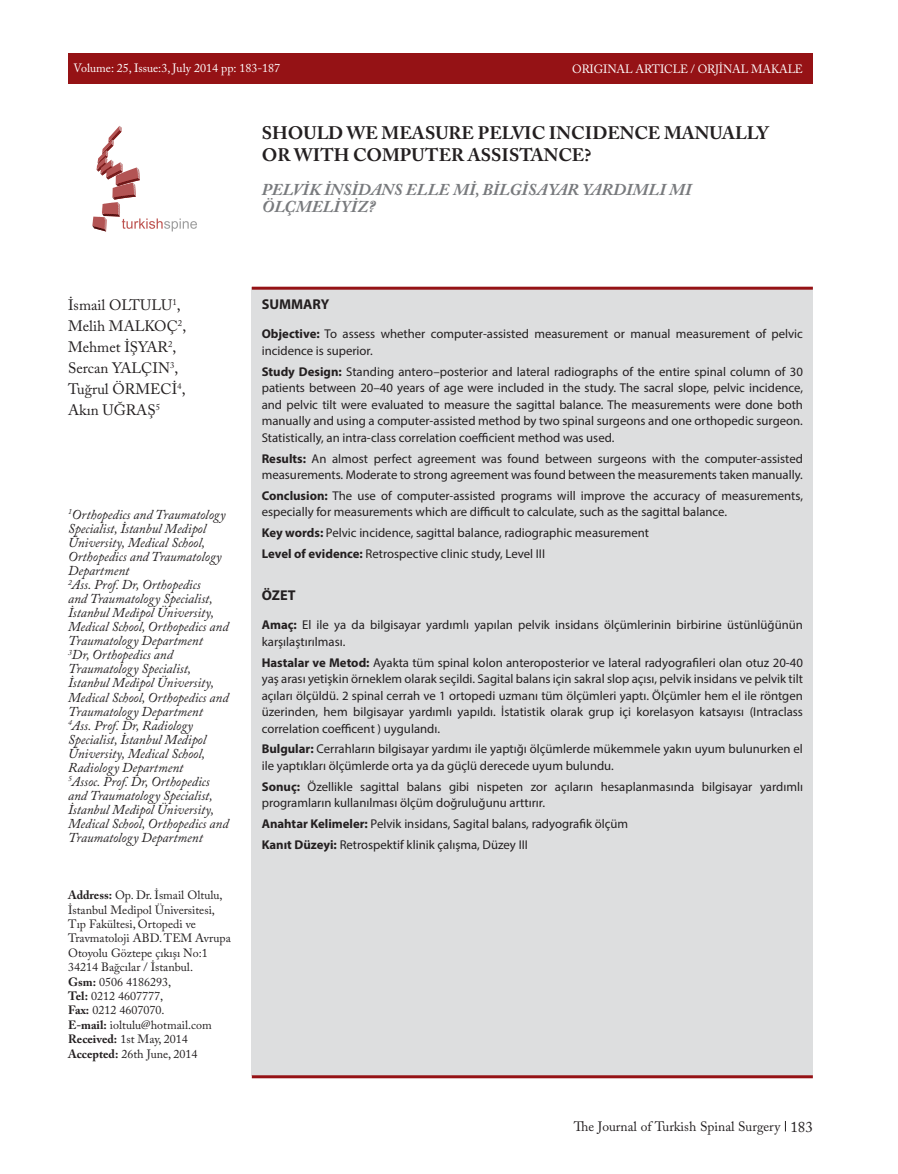
<style>
.page{position:relative;width:898px;height:1174px;background:#fff}
.page>*{position:absolute;margin:0;border:0;box-sizing:border-box;transform-origin:0 0}
.İNG_başlık{font:700 18px/21.6px "Adobe Caslon Pro";color:#231f20}
.TR_başlık{font:italic 700 16.5px/17.2px "Adobe Caslon Pro";color:#787a7d}
.yazarlar{font:15px "Adobe Caslon Pro";color:#231f20}
.özet_başlık_başlık{font:700 14.25px "Myriad Pro";color:#231f20}
.kurum{font:italic 13.5px/14.1px "Adobe Caslon Pro";color:#231f20}
.METİN{font:13.5px "Adobe Caslon Pro";color:#231f20}
.Özet_metin{font:12.75px/16.5px "Myriad Pro";color:#231f20}
.Adres{font:12px/14.4px "Adobe Caslon Pro";color:#231f20}
.t1{font:12px "Adobe Caslon Pro";color:#fff}
.s1{font-weight:700}
.s2{font-size:15px}
</style>
<div class="page">
<div style="left:252px;top:287px;width:560px;height:788px;background:#dddedf"></div>
<div style="left:68px;top:54px;width:744px;height:30px;background:#951215"></div>
<hr style="left:252px;top:287px;width:560px;height:3px;background:#951215">
<hr style="left:252px;top:1075px;width:560px;height:3px;background:#951215">
<svg style="left:92px;top:126px;width:105px;height:105px"></svg>
<p class="t1" style="left:74px;top:61px;width:208px">Volume: 25, Issue:3, July 2014 pp: 183-187</p>
<p class="t1" style="left:572px;top:62px;width:232px">ORIGINAL ARTICLE / ORJİNAL MAKALE</p>
<p class="İNG_başlık" style="left:261px;top:122px;width:508px">SHOULD WE MEASURE PELVIC INCIDENCE MANUALLY<br>OR WITH COMPUTER ASSISTANCE?</p>
<p class="TR_başlık" style="left:261px;top:181px;width:431px">PELVİK İNSİDANS ELLE Mİ, BİLGİSAYAR YARDIMLI MI<br>ÖLÇMELİYİZ?</p>
<p class="yazarlar" style="left:68px;top:295px;width:114px">İsmail OLTULU<sup>1</sup>,</p>
<p class="yazarlar" style="left:68px;top:316px;width:119px">Melih MALKOÇ<sup>2</sup>,</p>
<p class="yazarlar" style="left:68px;top:337px;width:110px">Mehmet İŞYAR<sup>2</sup>,</p>
<p class="yazarlar" style="left:68px;top:358px;width:112px">Sercan YALÇIN<sup>3</sup>,</p>
<p class="yazarlar" style="left:68px;top:379px;width:119px">Tuğrul ÖRMECİ<sup>4</sup>,</p>
<p class="yazarlar" style="left:68px;top:400px;width:93px">Akın UĞRAŞ<sup>5</sup></p>
<p class="kurum" style="left:68px;top:507px;width:159px"><sup>1</sup>Orthopedics and Traumatology<br>Specialist, İstanbul Medipol<br>Üniversity, Medical School,<br>Orthopedics and Traumatology<br>Department</p>
<p class="kurum" style="left:68px;top:577px;width:162px"><sup>2</sup>Ass. Prof. Dr, Orthopedics<br>and Traumatology Specialist,<br>İstanbul Medipol Üniversity,<br>Medical School, Orthopedics and<br>Traumatology Department</p>
<p class="kurum" style="left:68px;top:647px;width:162px"><sup>3</sup>Dr, Orthopedics and<br>Traumatology Specialist,<br>İstanbul Medipol Üniversity,<br>Medical School, Orthopedics and<br>Traumatology Department</p>
<p class="kurum" style="left:68px;top:718px;width:139px"><sup>4</sup>Ass. Prof. Dr, Radiology<br>Specialist, İstanbul Medipol<br>Üniversity, Medical School,<br>Radiology Department</p>
<p class="kurum" style="left:68px;top:774px;width:162px"><sup>5</sup>Assoc. Prof. Dr, Orthopedics and Traumatology Specialist,<br>İstanbul Medipol Üniversity,<br>Medical School, Orthopedics and<br>Traumatology Department</p>
<p class="Adres" style="left:68px;top:887px;width:164px"><span class="s1">Address:</span> Op. Dr. İsmail Oltulu,<br>İstanbul Medipol Üniversitesi,<br>Tıp Fakültesi, Ortopedi ve<br>Travmatoloji ABD. TEM Avrupa<br>Otoyolu Göztepe çıkışı No:1<br>34214 Bağcılar / İstanbul.</p>
<p class="Adres" style="left:68px;top:974px;width:105px"><span class="s1">Gsm:</span> 0506 4186293,</p>
<p class="Adres" style="left:68px;top:988px;width:97px"><span class="s1">Tel:</span> 0212 4607777,</p>
<p class="Adres" style="left:68px;top:1003px;width:98px"><span class="s1">Fax:</span> 0212 4607070.</p>
<p class="Adres" style="left:68px;top:1017px;width:145px"><span class="s1">E-mail:</span> ioltulu@hotmail.com</p>
<p class="Adres" style="left:68px;top:1031px;width:121px"><span class="s1">Received:</span> 1st May, 2014</p>
<p class="Adres" style="left:68px;top:1046px;width:131px"><span class="s1">Accepted:</span> 26th June, 2014</p>
<p class="özet_başlık_başlık" style="left:261px;top:295px;width:69px">SUMMARY</p>
<p class="Özet_metin" style="left:261px;top:326px;width:542px"><span class="s1">Objective:</span> To assess whether computer-assisted measurement or manual measurement of pelvic incidence is superior.</p>
<p class="Özet_metin" style="left:261px;top:363px;width:542px;text-align:justify"><span class="s1">Study Design:</span> Standing antero–posterior and lateral radiographs of the entire spinal column of 30 patients between 20–40 years of age were included in the study. The sacral slope, pelvic incidence, and pelvic tilt were evaluated to measure the sagittal balance. The measurements were done both manually and using a computer-assisted method by two spinal surgeons and one orthopedic surgeon.<br>Statistically, an intra-class correlation coefficient method was used.</p>
<p class="Özet_metin" style="left:261px;top:450px;width:542px"><span class="s1">Results:</span> An almost perfect agreement was found between surgeons with the computer-assisted measurements. Moderate to strong agreement was found between the measurements taken manually.</p>
<p class="Özet_metin" style="left:261px;top:487px;width:542px"><span class="s1">Conclusion:</span> The use of computer-assisted programs will improve the accuracy of measurements, especially for measurements which are difficult to calculate, such as the sagittal balance.</p>
<p class="Özet_metin" style="left:261px;top:524px;width:388px"><span class="s1">Key words:</span> Pelvic incidence, sagittal balance, radiographic measurement</p>
<p class="Özet_metin" style="left:261px;top:545px;width:285px"><span class="s1">Level of evidence:</span> Retrospective clinic study, Level III</p>
<p class="özet_başlık_başlık" style="left:261px;top:586px;width:35px">ÖZET</p>
<p class="Özet_metin" style="left:261px;top:616px;width:542px"><span class="s1">Amaç:</span> El ile ya da bilgisayar yardımlı yapılan pelvik insidans ölçümlerinin birbirine üstünlüğünün karşılaştırılması.</p>
<p class="Özet_metin" style="left:261px;top:654px;width:542px;text-align:justify"><span class="s1">Hastalar ve Metod:</span> Ayakta tüm spinal kolon anteroposterior ve lateral radyografileri olan otuz 20-40 yaş arası yetişkin örneklem olarak seçildi. Sagital balans için sakral slop açısı, pelvik insidans ve pelvik tilt açıları ölçüldü. 2 spinal cerrah ve 1 ortopedi uzmanı tüm ölçümleri yaptı. Ölçümler hem el ile röntgen üzerinden, hem bilgisayar yardımlı yapıldı. İstatistik olarak grup içi korelasyon katsayısı (Intraclass correlation coefficent ) uygulandı.</p>
<p class="Özet_metin" style="left:261px;top:740px;width:542px"><span class="s1">Bulgular:</span> Cerrahların bilgisayar yardımı ile yaptığı ölçümlerde mükemmele yakın uyum bulunurken el ile yaptıkları ölçümlerde orta ya da güçlü derecede uyum bulundu.</p>
<p class="Özet_metin" style="left:261px;top:778px;width:542px"><span class="s1">Sonuç:</span> Özellikle sagittal balans gibi nispeten zor açıların hesaplanmasında bilgisayar yardımlı programların kullanılması ölçüm doğruluğunu arttırır.</p>
<p class="Özet_metin" style="left:261px;top:815px;width:368px"><span class="s1">Anahtar Kelimeler:</span> Pelvik insidans, Sagital balans, radyografik ölçüm</p>
<p class="Özet_metin" style="left:261px;top:836px;width:267px"><span class="s1">Kanıt Düzeyi:</span> Retrospektif klinik çalışma, Düzey III</p>
<p class="METİN" style="left:573px;top:1118px;width:240px">The Journal of Turkish Spinal Surgery <span class="s2">183</span></p>
</div>
